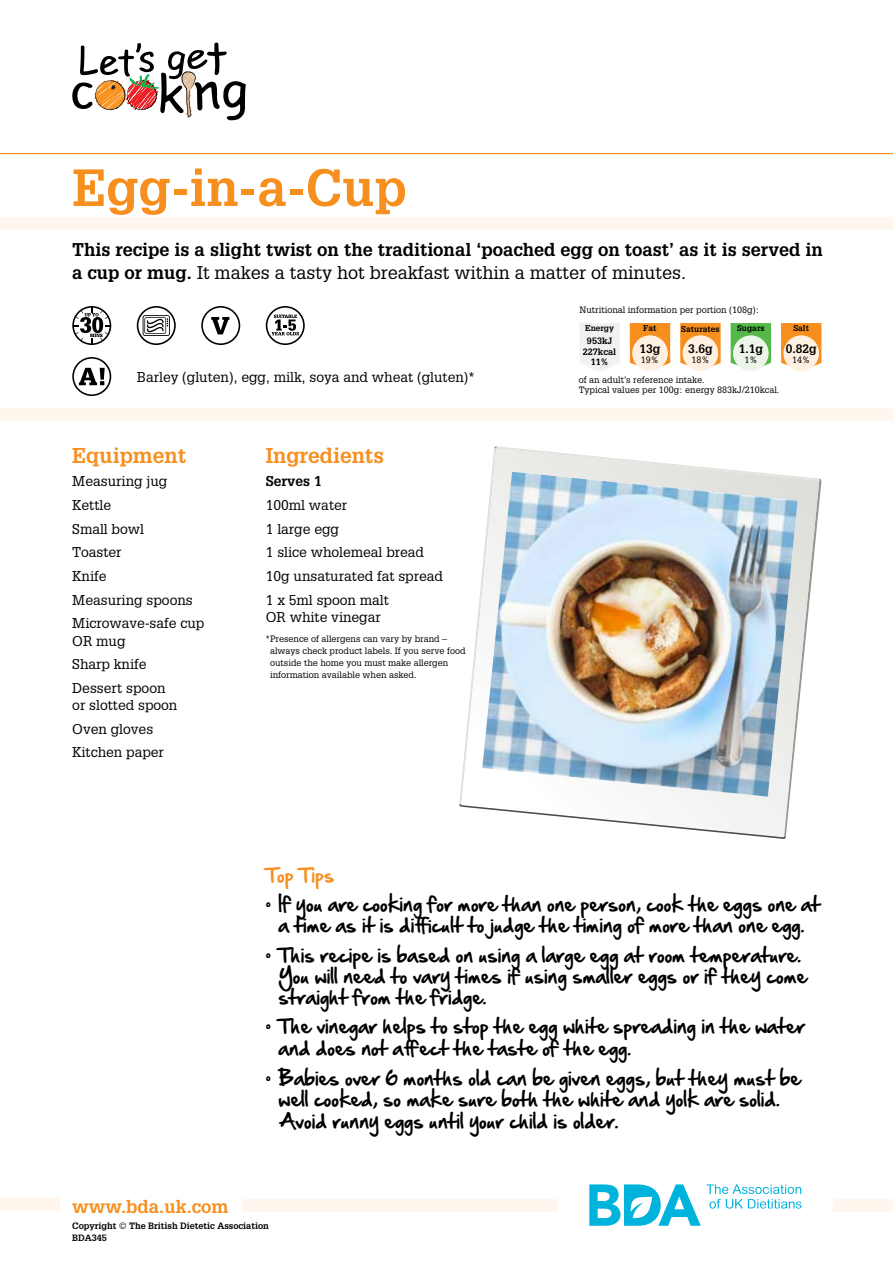
<style>
.page{position:relative;width:893px;height:1263px;background:#fff}
.page>*{position:absolute;margin:0;border:0;box-sizing:border-box;transform-origin:0 0}
.t1{font:700 51px "Glypha";color:#f78f1e}
.t2{font:700 21px "Glypha";color:#f78f1e}
.t3{font:18px/21px "Hand Of Sean";color:#000}
.t4{font:700 18px/22.5px "Glypha";color:#000}
.t5{font:700 18px "Glypha";color:#f78f1e}
.t6{font:18px "Hand Of Sean";color:#f78f1e}
.t7{font:13.8px/23.7px "Glypha";color:#000}
.t8{font:700 13.8px "Glypha";color:#000}
.t9{font:700 12px "Glypha";color:#000}
.t10{font:9px/12px "Glypha";color:#000}
.t11{font:700 9px/10.5px "Glypha";color:#000}
.t12{font:700 8.25px "Glypha";color:#000}
.s1{font-weight:400}
</style>
<div class="page">
<div style="left:0;top:408px;width:893px;height:13px;background:#fff6ee"></div>
<hr style="left:0;top:153px;width:893px;height:1px;background:#f78f1e">
<div style="left:0;top:217px;width:893px;height:13px;background:#fff6ee"></div>
<div style="left:0;top:1198px;width:60px;height:13px;background:#fff6ee"></div>
<div style="left:833px;top:1199px;width:60px;height:12px;background:#fff6ee"></div>
<div style="left:242px;top:1199px;width:316px;height:12px;background:#fff6ee"></div>
<svg style="left:589px;top:1184px;width:213px;height:42px"></svg>
<svg style="left:72px;top:43px;width:174px;height:77px"></svg>
<svg style="left:459px;top:446px;width:363px;height:393px"></svg>
<img style="left:482px;top:472px;width:316px;height:325px">
<svg style="left:580px;top:323px;width:40px;height:48px"></svg>
<svg style="left:630px;top:323px;width:40px;height:43px"></svg>
<svg style="left:680px;top:323px;width:41px;height:44px"></svg>
<svg style="left:731px;top:323px;width:40px;height:43px"></svg>
<svg style="left:781px;top:323px;width:40px;height:44px"></svg>
<div style="left:632px;top:335px;width:36px;height:36px;background:#fff0e1;border-radius:50%"></div>
<div style="left:683px;top:335px;width:35px;height:36px;background:#fff0e1;border-radius:50%"></div>
<div style="left:733px;top:335px;width:36px;height:36px;background:#ecf5e8;border-radius:50%"></div>
<div style="left:783px;top:335px;width:36px;height:36px;background:#fff0e1;border-radius:50%"></div>
<svg style="left:72px;top:357px;width:39px;height:39px"></svg>
<svg style="left:201px;top:306px;width:39px;height:39px"></svg>
<svg style="left:137px;top:306px;width:39px;height:39px"></svg>
<svg style="left:72px;top:306px;width:39px;height:39px"></svg>
<svg style="left:266px;top:306px;width:39px;height:39px"></svg>
<h1 class="t1" style="left:72px;top:156px;width:336px">Egg-in-a-Cup</h1>
<p class="t4" style="left:72px;top:238px;width:752px">This recipe is a slight twist on the traditional ‘poached egg on toast’ as it is served in a cup or mug. <span class="s1">It makes a tasty hot breakfast within a matter of minutes.</span></p>
<p class="t7" style="left:137px;top:365px;width:339px">Barley (gluten), egg, milk, soya and wheat (gluten)*</p>
<p class="t2" style="left:72px;top:442px;width:115px">Equipment</p>
<p class="t7" style="left:72px;top:469px;width:134px">Measuring jug<br>Kettle<br>Small bowl<br>Toaster<br>Knife<br>Measuring spoons<br>Microwave-safe cup</p>
<p class="t7" style="left:72px;top:628px;width:95px">OR mug<br>Sharp knife<br>Dessert spoon</p>
<p class="t7" style="left:72px;top:693px;width:107px">or slotted spoon<br>Oven gloves<br>Kitchen paper</p>
<p class="t2" style="left:266px;top:442px;width:120px">Ingredients</p>
<p class="t8" style="left:266px;top:473px;width:57px">Serves 1</p>
<p class="t7" style="left:266px;top:493px;width:179px">100ml water<br>1 large egg<br>1 slice wholemeal bread<br>10g unsaturated fat spread<br>1 x 5ml spoon malt</p>
<p class="t7" style="left:266px;top:605px;width:117px">OR white vinegar</p>
<p class="t10" style="left:270px;top:633px;width:197px;text-indent:-4px">*Presence of allergens can vary by brand – always check product labels. If you serve food outside the home you must make allergen information available when asked.</p>
<p class="t10" style="left:579px;top:304px;width:181px">Nutritional information per portion (108g):</p>
<p class="t12" style="left:643px;top:323px;width:15px">Fat</p>
<p class="t12" style="left:681px;top:324px;width:40px">Saturates</p>
<p class="t12" style="left:737px;top:323px;width:29px">Sugars</p>
<p class="t12" style="left:793px;top:323px;width:17px">Salt</p>
<p class="t12" style="left:585px;top:323px;width:30px">Energy</p>
<p class="t11" style="left:583px;top:335px;width:35px;text-align:center">953kJ<br>227kcal<br>11%</p>
<p class="t9" style="left:786px;top:341px;width:32px">0.82g</p>
<p class="t9" style="left:639px;top:341px;width:22px">13g</p>
<p class="t10" style="left:641px;top:354px;width:20px">19%</p>
<p class="t9" style="left:688px;top:341px;width:26px">3.6g</p>
<p class="t10" style="left:691px;top:354px;width:20px">18%</p>
<p class="t9" style="left:739px;top:341px;width:26px">1.1g</p>
<p class="t10" style="left:744px;top:354px;width:15px">1%</p>
<p class="t10" style="left:792px;top:354px;width:20px">14%</p>
<p class="t10" style="left:579px;top:374px;width:202px;line-height:10.5px">of an adult’s reference intake.<br>Typical values per 100g: energy 883kJ/210kcal.</p>
<p class="t6" style="left:266px;top:859px;width:70px">Top Tips</p>
<p class="t3" style="left:266px;top:894px;width:556px;text-align:center">• If you are cooking for more than one person, cook the eggs one at a time as it is difficult to judge the timing of more than one egg.</p>
<p class="t3" style="left:279px;top:944px;width:530px;text-indent:-13px">• This recipe is based on using a large egg at room temperature.<br>You will need to vary times if using smaller eggs or if they come straight from the fridge.</p>
<p class="t3" style="left:279px;top:1016px;width:528px;text-indent:-13px">• The vinegar helps to stop the egg white spreading in the water and does not affect the taste of the egg.</p>
<p class="t3" style="left:279px;top:1066px;width:524px;line-height:21.6px;text-indent:-13px">• Babies over 6 months old can be given eggs, but they must be well cooked, so make sure both the white and yolk are solid.<br>Avoid runny eggs until your child is older.</p>
<p class="t5" style="left:72px;top:1195px;width:158px">www.bda.uk.com</p>
<p class="t11" style="left:72px;top:1219px;width:198px;line-height:12px">Copyright © The British Dietetic Association<br>BDA345</p>
</div>
